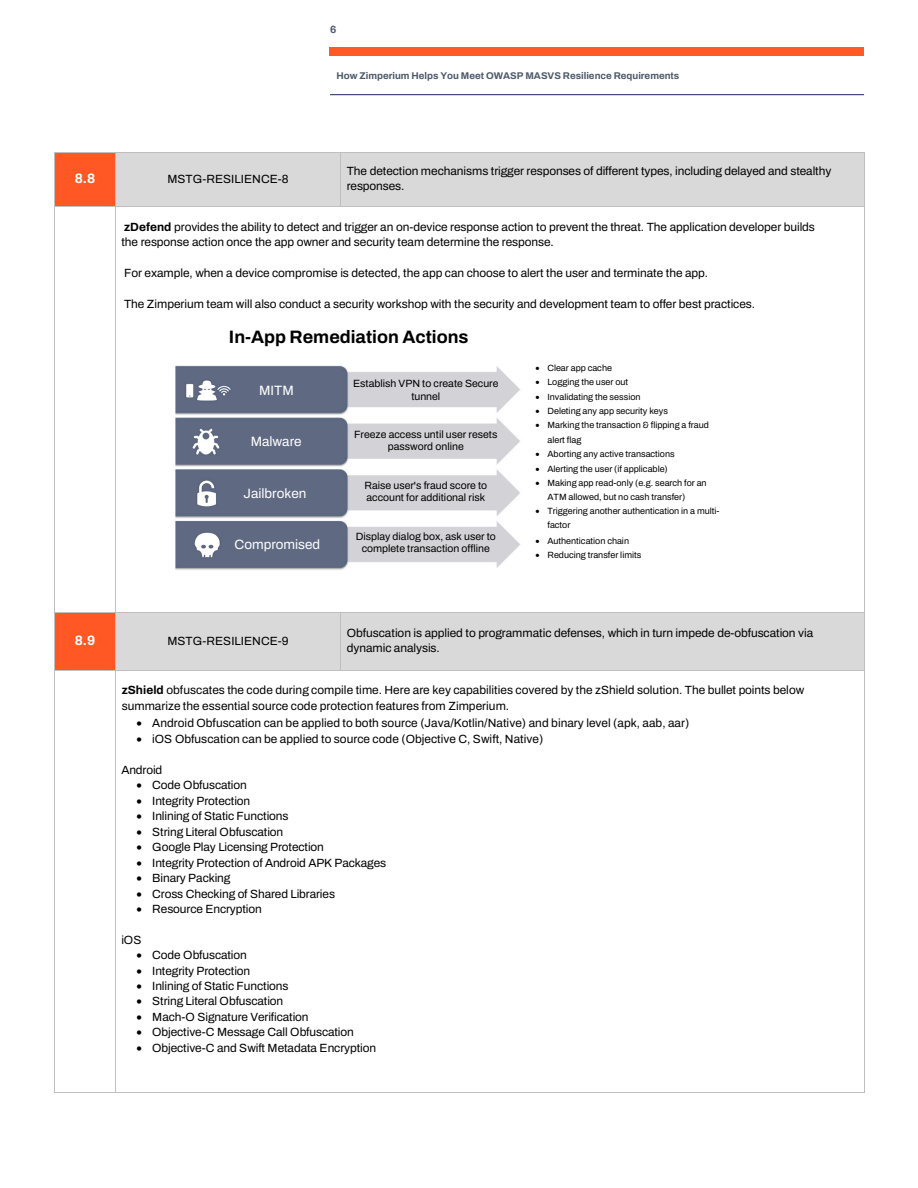
<style>
.page{position:relative;width:918px;height:1188px;background:#fff}
.page>*{position:absolute;margin:0;border:0;box-sizing:border-box;transform-origin:0 0}
.t1{font:700 18px "Archivo";color:#000}
.t2{font:700 13.65px "Archivo";color:#fff}
.t3{font:13.5px "Archivo";color:#fff}
.t4{font:11.85px/15.1px "Archivo";letter-spacing:-.005em;color:#000}
.t5{font:10.5px/12.6px "Archivo";color:#000;text-align:center}
.t6{font:700 10.5px "Archivo";color:#4c596a}
.t7{font:700 9.75px "Archivo";color:#4c596a}
.t8{font:9px/14.4px "Archivo";color:#000}
.s1{font-weight:700}
.s2{font-style:inherit}
</style>
<div class="page">
<hr style="left:330px;top:94px;width:534px;height:1px;background:#1c275b">
<div style="left:330px;top:48px;width:534px;height:7px;background:#ff5925"></div>
<div style="left:55px;top:153px;width:60px;height:53px;background:#ff5825"></div>
<div style="left:116px;top:153px;width:225px;height:53px;background:#d9d9d9"></div>
<div style="left:341px;top:153px;width:523px;height:53px;background:#d9d9d9"></div>
<hr style="left:55px;top:152px;width:60px;height:1px;background:#bfbfbf">
<hr style="left:116px;top:152px;width:225px;height:1px;background:#bfbfbf">
<hr style="left:341px;top:152px;width:523px;height:1px;background:#bfbfbf">
<hr style="left:54px;top:153px;width:1px;height:53px;background:#bfbfbf">
<hr style="left:115px;top:153px;width:1px;height:53px;background:#bfbfbf">
<hr style="left:341px;top:153px;width:1px;height:53px;background:#bfbfbf">
<hr style="left:864px;top:153px;width:1px;height:53px;background:#bfbfbf">
<hr style="left:55px;top:206px;width:60px;height:1px;background:#bfbfbf">
<hr style="left:116px;top:206px;width:225px;height:1px;background:#bfbfbf">
<hr style="left:341px;top:206px;width:523px;height:1px;background:#bfbfbf">
<hr style="left:54px;top:207px;width:1px;height:405px;background:#bfbfbf">
<hr style="left:115px;top:207px;width:1px;height:405px;background:#bfbfbf">
<hr style="left:864px;top:207px;width:1px;height:405px;background:#bfbfbf">
<div style="left:55px;top:613px;width:60px;height:57px;background:#ff5825"></div>
<div style="left:116px;top:613px;width:225px;height:57px;background:#d9d9d9"></div>
<div style="left:341px;top:613px;width:523px;height:57px;background:#d9d9d9"></div>
<hr style="left:55px;top:612px;width:60px;height:1px;background:#bfbfbf">
<hr style="left:116px;top:612px;width:225px;height:1px;background:#bfbfbf">
<hr style="left:341px;top:612px;width:523px;height:1px;background:#bfbfbf">
<hr style="left:54px;top:613px;width:1px;height:57px;background:#bfbfbf">
<hr style="left:115px;top:613px;width:1px;height:57px;background:#bfbfbf">
<hr style="left:341px;top:613px;width:1px;height:57px;background:#bfbfbf">
<hr style="left:864px;top:613px;width:1px;height:57px;background:#bfbfbf">
<hr style="left:55px;top:670px;width:60px;height:1px;background:#bfbfbf">
<hr style="left:116px;top:670px;width:225px;height:1px;background:#bfbfbf">
<hr style="left:341px;top:670px;width:523px;height:1px;background:#bfbfbf">
<hr style="left:54px;top:671px;width:1px;height:421px;background:#bfbfbf">
<hr style="left:55px;top:1092px;width:60px;height:1px;background:#bfbfbf">
<hr style="left:115px;top:671px;width:1px;height:421px;background:#bfbfbf">
<hr style="left:116px;top:1092px;width:748px;height:1px;background:#bfbfbf">
<hr style="left:864px;top:671px;width:1px;height:421px;background:#bfbfbf">
<img style="left:175px;top:365px;width:345px;height:205px">
<p class="t6" style="left:330px;top:22px;width:8px">6</p>
<p class="t7" style="left:336px;top:68px;width:344px">How Zimperium Helps You Meet OWASP MASVS Resilience Requirements</p>
<p class="t2" style="left:75px;top:171px;width:22px">8.8</p>
<p class="t4" style="left:167px;top:171px;width:123px">MSTG-RESILIENCE-8</p>
<p class="t4" style="left:347px;top:164px;width:486px">The detection mechanisms trigger responses of different types, including delayed and stealthy responses.</p>
<p class="t4" style="left:121px;top:219px;width:695px"><span class="s1">zDefend</span> provides the ability to detect and trigger an on-device response action to prevent the threat. The application developer builds the response action once the app owner and security team determine the response.</p>
<p class="t4" style="left:124px;top:266px;width:586px">For example, when a device compromise is detected, the app can choose to alert the user and terminate the app.</p>
<p class="t4" style="left:124px;top:297px;width:633px">The Zimperium team will also conduct a security workshop with the security and development team to offer best practices.</p>
<h1 class="t1" style="left:229px;top:323px;width:241px">In-App Remediation Actions</h1>
<p class="t3" style="left:259px;top:380px;width:36px">MITM</p>
<p class="t3" style="left:251px;top:432px;width:52px">Malware</p>
<p class="t3" style="left:244px;top:483px;width:64px">Jailbroken</p>
<p class="t3" style="left:235px;top:534px;width:87px">Compromised</p>
<p class="t5" style="left:353px;top:377px;width:147px">Establish VPN to create Secure tunnel</p>
<p class="t5" style="left:354px;top:428px;width:145px">Freeze access until user resets password online</p>
<p class="t5" style="left:364px;top:479px;width:124px;text-align:left">Raise user's fraud score to account for additional risk</p>
<p class="t5" style="left:356px;top:530px;width:142px">Display dialog box, ask user to complete transaction offline</p>
<p class="t8" style="left:535px;top:360px;width:78px">• Clear app cache</p>
<p class="t8" style="left:535px;top:375px;width:94px">• Logging the user out</p>
<p class="t8" style="left:535px;top:389px;width:107px">• Invalidating the session</p>
<p class="t8" style="left:535px;top:404px;width:134px">• Deleting any app security keys</p>
<p class="t8" style="left:547px;top:418px;width:163px;text-indent:-12px">• Marking the transaction &amp; flipping a fraud alert flag</p>
<p class="t8" style="left:535px;top:447px;width:141px">• Aborting any active transactions</p>
<p class="t8" style="left:535px;top:461px;width:134px">• Alerting the user (if applicable)</p>
<p class="t8" style="left:547px;top:476px;width:161px;text-indent:-12px">• Making app read-only (e.g. search for an<br>ATM allowed, but no cash transfer)</p>
<p class="t8" style="left:547px;top:504px;width:174px;text-indent:-12px">• Triggering another authentication in a multi&shy;factor</p>
<p class="t8" style="left:535px;top:533px;width:95px">• <span class="s2">A</span>uthentication chain</p>
<p class="t8" style="left:535px;top:548px;width:107px">• Reducing transfer limits</p>
<p class="t2" style="left:75px;top:633px;width:22px">8.9</p>
<p class="t4" style="left:167px;top:633px;width:123px">MSTG-RESILIENCE-9</p>
<p class="t4" style="left:347px;top:626px;width:468px">Obfuscation is applied to programmatic defenses, which in turn impede de-obfuscation via dynamic analysis.</p>
<p class="t4" style="left:122px;top:683px;width:684px"><span class="s1">zShield</span> obfuscates the code during compile time. Here are key capabilities covered by the zShield solution. The bullet points below summarize the essential source code protection features from Zimperium.</p>
<p class="t4" style="left:136px;top:716px;width:554px">• Android Obfuscation can be applied to both source (Java/Kotlin/Native) and binary level (apk, aab, aar)</p>
<p class="t4" style="left:136px;top:731px;width:408px">• iOS Obfuscation can be applied to source code (Objective C, Swift, Native)</p>
<p class="t4" style="left:121px;top:762px;width:42px">Android</p>
<p class="t4" style="left:136px;top:778px;width:112px">• Code Obfuscation</p>
<p class="t4" style="left:136px;top:793px;width:115px">• Integrity Protection</p>
<p class="t4" style="left:136px;top:809px;width:154px">• Inlining of Static Functions</p>
<p class="t4" style="left:136px;top:824px;width:148px">• String Literal Obfuscation</p>
<p class="t4" style="left:136px;top:840px;width:189px">• Google Play Licensing Protection</p>
<p class="t4" style="left:136px;top:855px;width:251px">• Integrity Protection of Android APK Packages</p>
<p class="t4" style="left:136px;top:870px;width:96px">• Binary Packing</p>
<p class="t4" style="left:136px;top:886px;width:200px">• Cross Checking of Shared Libraries</p>
<p class="t4" style="left:136px;top:901px;width:127px">• Resource Encryption</p>
<p class="t4" style="left:121px;top:932px;width:21px">iOS</p>
<p class="t4" style="left:136px;top:947px;width:112px">• Code Obfuscation</p>
<p class="t4" style="left:136px;top:963px;width:115px">• Integrity Protection</p>
<p class="t4" style="left:136px;top:978px;width:154px">• Inlining of Static Functions</p>
<p class="t4" style="left:136px;top:994px;width:148px">• String Literal Obfuscation</p>
<p class="t4" style="left:136px;top:1009px;width:174px">• Mach-O Signature Verification</p>
<p class="t4" style="left:136px;top:1025px;width:219px">• Objective-C Message Call Obfuscation</p>
<p class="t4" style="left:136px;top:1040px;width:241px">• Objective-C and Swift Metadata Encryption</p>
</div>
